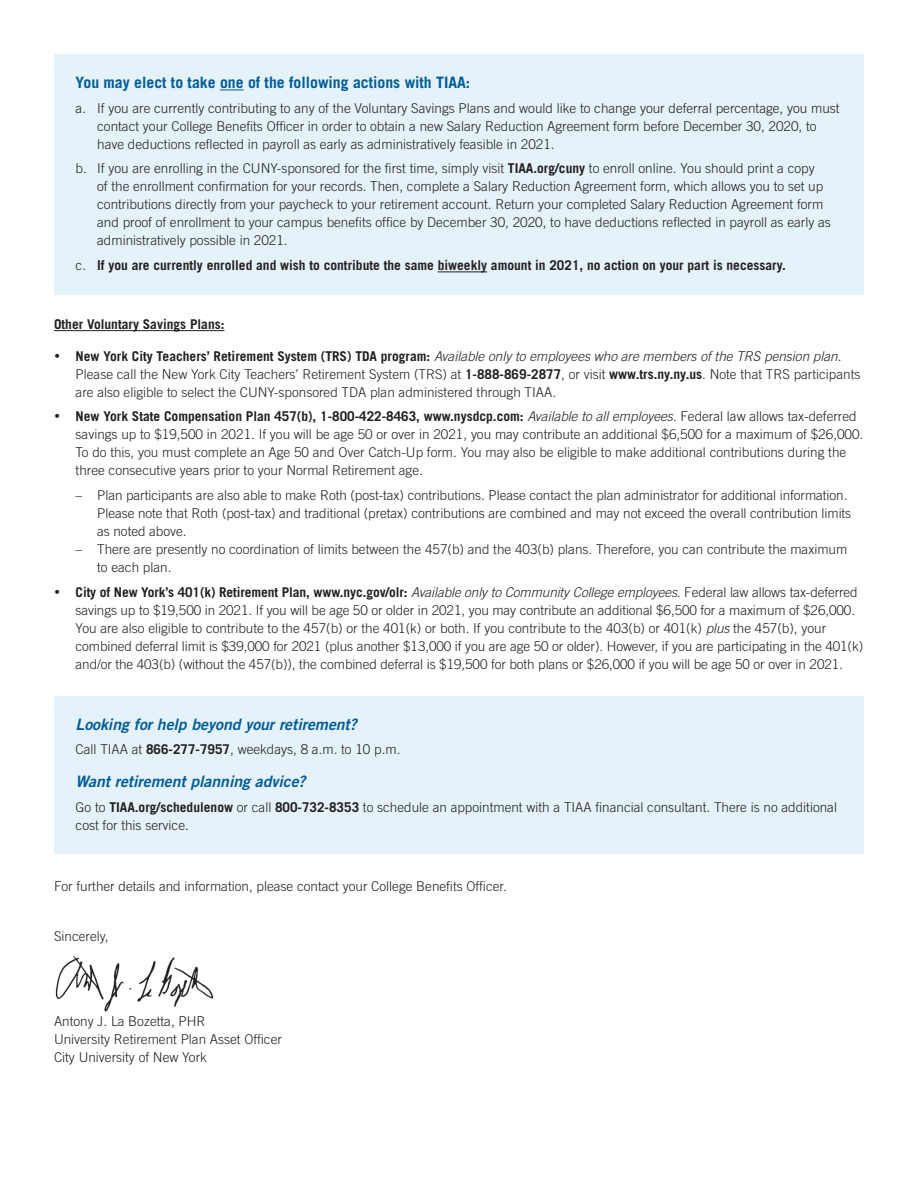
<style>
.page{position:relative;width:918px;height:1188px;background:#fff}
.page>*{position:absolute;margin:0;border:0;box-sizing:border-box;transform-origin:0 0}
.t1{font:15.75px "Trade Gothic LT Std Bd 2 Obl";color:#005c98}
.t2{font:700 15.75px "Trade Gothic LT Std";color:#005c98}
.t3{font:300 13.5px/18px "Trade Gothic LT Std";color:#231f20}
.t4{font:700 13.5px "Trade Gothic LT Std";color:#231f20}
.s1{font-weight:700}
.s2{font-weight:300}
.s3{font-style:italic}
</style>
<div class="page">
<hr style="left:54px;top:330px;width:171px;height:1px;background:#231f20">
<div style="left:54px;top:54px;width:810px;height:240px;background:#e5f2fa"></div>
<svg style="left:220px;top:90px;width:24px;height:1px"></svg>
<hr style="left:438px;top:272px;width:49px;height:1px;background:#231f20">
<div style="left:54px;top:697px;width:810px;height:157px;background:#e5f2fa"></div>
<img style="left:55px;top:955px;width:159px;height:57px">
<p class="t2" style="left:76px;top:73px;width:396px">You may elect to take one of the following actions with TIAA:</p>
<p class="t3" style="left:97px;top:99px;width:744px;text-indent:-22px">a. If you are currently contributing to any of the Voluntary Savings Plans and would like to change your deferral percentage, you must contact your College Benefits Officer in order to obtain a new Salary Reduction Agreement form before December 30, 2020, to have deductions reflected in payroll as early as administratively feasible in 2021.</p>
<p class="t3" style="left:97px;top:159px;width:735px;text-indent:-22px">b. If you are enrolling in the CUNY-sponsored for the first time, simply visit <span class="s1">TIAA.org/cuny</span> to enroll online. You should print a copy<br>of the enrollment confirmation for your records. Then, complete a Salary Reduction Agreement form, which allows you to set up contributions directly from your paycheck to your retirement account. Return your completed Salary Reduction Agreement form and proof of enrollment to your campus benefits office by December 30, 2020, to have deductions reflected in payroll as early as administratively possible in 2021.</p>
<p class="t4" style="left:76px;top:257px;width:712px"><span class="s2">c.</span> If you are currently enrolled and wish to contribute the same biweekly amount in 2021, no action on your part is necessary.</p>
<p class="t4" style="left:54px;top:316px;width:172px">Other Voluntary Savings Plans:</p>
<p class="t3" style="left:76px;top:347px;width:786px;text-indent:-22px">• <span class="s1">New York City Teachers’ Retirement System (TRS) TDA program:</span> <span class="s3">Available only to employees who are members of the TRS pension plan</span>.<br>Please call the New York City Teachers’ Retirement System (TRS) at <span class="s1">1-888-869-2877</span>, or visit <span class="s1">www.trs.ny.ny.us</span>. Note that TRS participants are also eligible to select the CUNY-sponsored TDA plan administered through TIAA.</p>
<p class="t3" style="left:76px;top:407px;width:789px;text-indent:-22px">• <span class="s1">New York State Compensation Plan 457(b), 1-800-422-8463, www.nysdcp.com:</span> <span class="s3">Available to all employees.</span> Federal law allows tax-deferred savings up to $19,500 in 2021. If you will be age 50 or over in 2021, you may contribute an additional $6,500 for a maximum of $26,000.<br>To do this, you must complete an Age 50 and Over Catch-Up form. You may also be eligible to make additional contributions during the three consecutive years prior to your Normal Retirement age.</p>
<p class="t3" style="left:97px;top:486px;width:756px;text-indent:-22px">– Plan participants are also able to make Roth (post-tax) contributions. Please contact the plan administrator for additional information.<br>Please note that Roth (post-tax) and traditional (pretax) contributions are combined and may not exceed the overall contribution limits as noted above.</p>
<p class="t3" style="left:97px;top:540px;width:752px;text-indent:-22px">– There are presently no coordination of limits between the 457(b) and the 403(b) plans. Therefore, you can contribute the maximum to each plan.</p>
<p class="t3" style="left:76px;top:583px;width:789px;text-indent:-22px">• <span class="s1">City of New York’s 401(k) Retirement Plan, www.nyc.gov/olr:</span> <span class="s3">Available only to Community College employees</span>. Federal law allows tax-deferred savings up to $19,500 in 2021. If you will be age 50 or older in 2021, you may contribute an additional $6,500 for a maximum of $26,000.<br>You are also eligible to contribute to the 457(b) or the 401(k) or both. If you contribute to the 403(b) or 401(k) <span class="s3">plus</span> the 457(b), your combined deferral limit is $39,000 for 2021 (plus another $13,000 if you are age 50 or older). However, if you are participating in the 401(k) and/or the 403(b) (without the 457(b)), the combined deferral is $19,500 for both plans or $26,000 if you will be age 50 or over in 2021.</p>
<p class="t1" style="left:76px;top:714px;width:283px">Looking for help beyond your retirement?</p>
<p class="t3" style="left:76px;top:740px;width:326px">Call TIAA at <span class="s1">866-277-7957</span>, weekdays, 8 a.m. to 10 p.m.</p>
<p class="t1" style="left:76px;top:772px;width:231px">Want retirement planning advice?</p>
<p class="t3" style="left:76px;top:798px;width:763px">Go to <span class="s1">TIAA.org/schedulenow</span> or call <span class="s1">800-732-8353</span> to schedule an appointment with a TIAA financial consultant. There is no additional cost for this service.</p>
<p class="t3" style="left:54px;top:877px;width:454px">For further details and information, please contact your College Benefits Officer.</p>
<p class="t3" style="left:54px;top:927px;width:56px">Sincerely,</p>
<p class="t3" style="left:54px;top:1012px;width:229px">Antony J. La Bozetta, PHR<br>University Retirement Plan Asset Officer<br>City University of New York</p>
</div>
